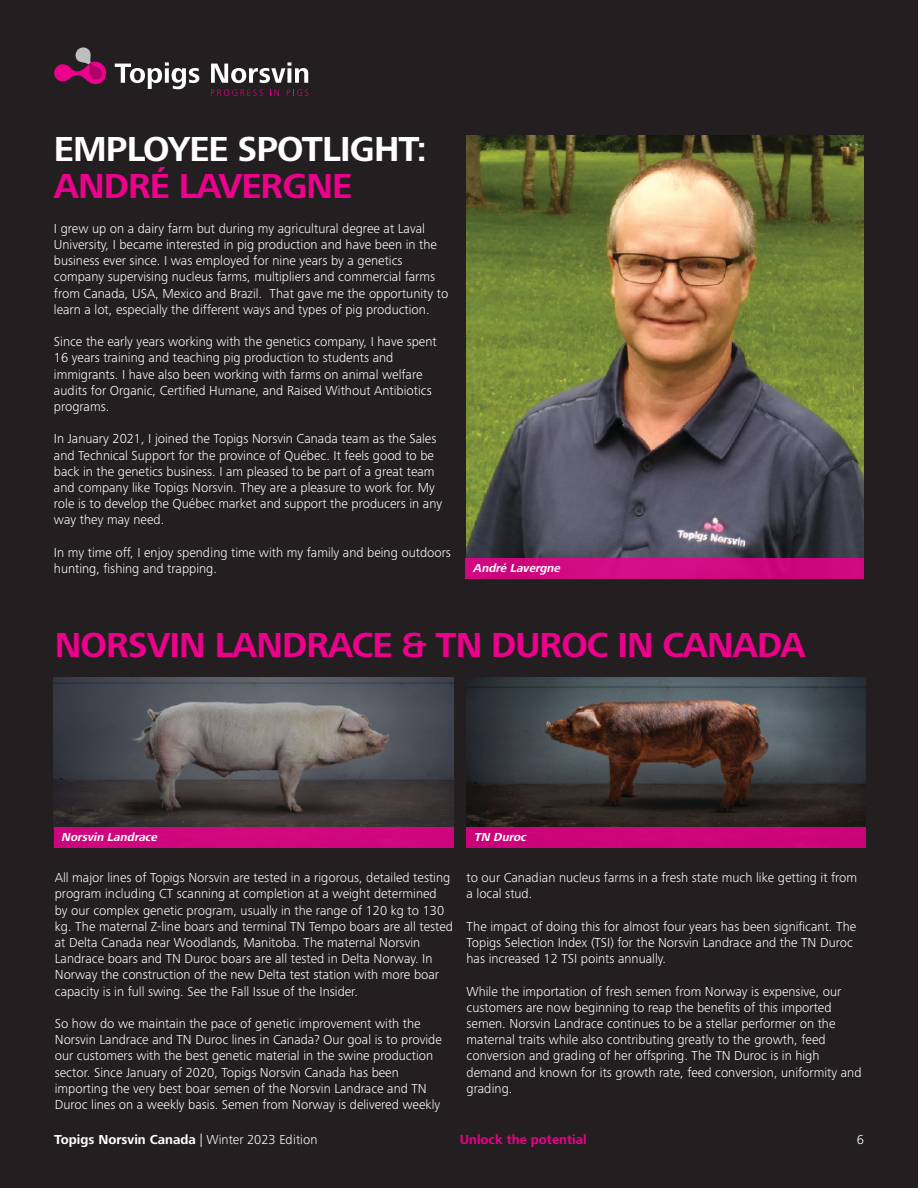
<style>
.page{position:relative;width:918px;height:1188px;background:#231f20}
.page>*{position:absolute;margin:0;border:0;box-sizing:border-box;transform-origin:0 0}
.t1{font:700 36px/37.5px "Frutiger Next Pro";letter-spacing:-.025em;color:#fff}
.t2{font:700 36px "Frutiger Next Pro";letter-spacing:-.025em;color:#ec008c}
.t3{font:300 13.5px/16.2px "Frutiger Next Pro";color:#fff}
.t4{font:700 13.5px "Frutiger Next Pro";color:#fff}
.t5{font:700 13.5px "Frutiger Next Pro";color:#ec008c}
.t6{font:italic 700 12px "Frutiger Next Pro";color:#fff}
.s1{color:#ec008c}
.s2{font-weight:300}
</style>
<div class="page">
<svg style="left:115px;top:62px;width:84px;height:27px"></svg>
<svg style="left:211px;top:62px;width:97px;height:21px"></svg>
<svg style="left:211px;top:89px;width:52px;height:7px"></svg>
<svg style="left:270px;top:90px;width:9px;height:6px"></svg>
<svg style="left:287px;top:89px;width:21px;height:7px"></svg>
<svg style="left:54px;top:47px;width:52px;height:38px"></svg>
<img style="left:466px;top:135px;width:398px;height:424px">
<div style="left:466px;top:559px;width:398px;height:20px;background:#d10982"></div>
<img style="left:54px;top:677px;width:399px;height:151px">
<div style="left:54px;top:828px;width:399px;height:20px;background:#cf077d"></div>
<img style="left:467px;top:677px;width:399px;height:151px">
<div style="left:467px;top:828px;width:399px;height:20px;background:#cc0379"></div>
<p class="t1" style="left:54px;top:130px;width:375px">EMPLOYEE SPOTLIGHT:<br><span class="s1">ANDRÉ LAVERGNE</span></p>
<p class="t3" style="left:54px;top:220px;width:396px">I grew up on a dairy farm but during my agricultural degree at Laval University, I became interested in pig production and have been in the business ever since. I was employed for nine years by a genetics company supervising nucleus farms, multipliers and commercial farms from Canada, USA, Mexico and Brazil. That gave me the opportunity to learn a lot, especially the different ways and types of pig production.</p>
<p class="t3" style="left:54px;top:334px;width:384px">Since the early years working with the genetics company, I have spent 16 years training and teaching pig production to students and immigrants. I have also been working with farms on animal welfare audits for Organic, Certified Humane, and Raised Without Antibiotics programs.</p>
<p class="t3" style="left:54px;top:431px;width:390px">In January 2021, I joined the Topigs Norsvin Canada team as the Sales and Technical Support for the province of Québec. It feels good to be back in the genetics business. I am pleased to be part of a great team and company like Topigs Norsvin. They are a pleasure to work for. My role is to develop the Québec market and support the producers in any way they may need.</p>
<p class="t3" style="left:54px;top:544px;width:399px">In my time off, I enjoy spending time with my family and being outdoors hunting, fishing and trapping.</p>
<p class="t6" style="left:473px;top:561px;width:92px">André Lavergne</p>
<p class="t2" style="left:55px;top:624px;width:752px">NORSVIN LANDRACE &amp; TN DUROC IN CANADA</p>
<p class="t6" style="left:61px;top:830px;width:100px">Norsvin Landrace</p>
<p class="t6" style="left:474px;top:830px;width:56px">TN Duroc</p>
<p class="t3" style="left:55px;top:870px;width:400px">All major lines of Topigs Norsvin are tested in a rigorous, detailed testing program including CT scanning at completion at a weight determined<br>by our complex genetic program, usually in the range of 120 kg to 130 kg. The maternal Z-line boars and terminal TN Tempo boars are all tested at Delta Canada near Woodlands, Manitoba. The maternal Norsvin Landrace boars and TN Duroc boars are all tested in Delta Norway. In Norway the construction of the new Delta test station with more boar capacity is in full swing. See the Fall Issue of the Insider.</p>
<p class="t3" style="left:55px;top:1015px;width:389px">So how do we maintain the pace of genetic improvement with the Norsvin Landrace and TN Duroc lines in Canada? Our goal is to provide our customers with the best genetic material in the swine production sector. Since January of 2020, Topigs Norsvin Canada has been importing the very best boar semen of the Norsvin Landrace and TN Duroc lines on a weekly basis. Semen from Norway is delivered weekly</p>
<p class="t3" style="left:467px;top:870px;width:392px">to our Canadian nucleus farms in a fresh state much like getting it from a local stud.</p>
<p class="t3" style="left:467px;top:918px;width:391px">The impact of doing this for almost four years has been significant. The<br>Topigs Selection Index (TSI) for the Norsvin Landrace and the TN Duroc has increased 12 TSI points annually.</p>
<p class="t3" style="left:467px;top:983px;width:396px">While the importation of fresh semen from Norway is expensive, our customers are now beginning to reap the benefits of this imported semen. Norsvin Landrace continues to be a stellar performer on the maternal traits while also contributing greatly to the growth, feed conversion and grading of her offspring. The TN Duroc is in high demand and known for its growth rate, feed conversion, uniformity and grading.</p>
<p class="t4" style="left:54px;top:1132px;width:265px">Topigs Norsvin Canada <span class="s2">| Winter 2023 Edition</span></p>
<p class="t5" style="left:460px;top:1132px;width:129px">Unlock the potential</p>
<p class="t3" style="left:857px;top:1131px;width:9px">6</p>
</div>
